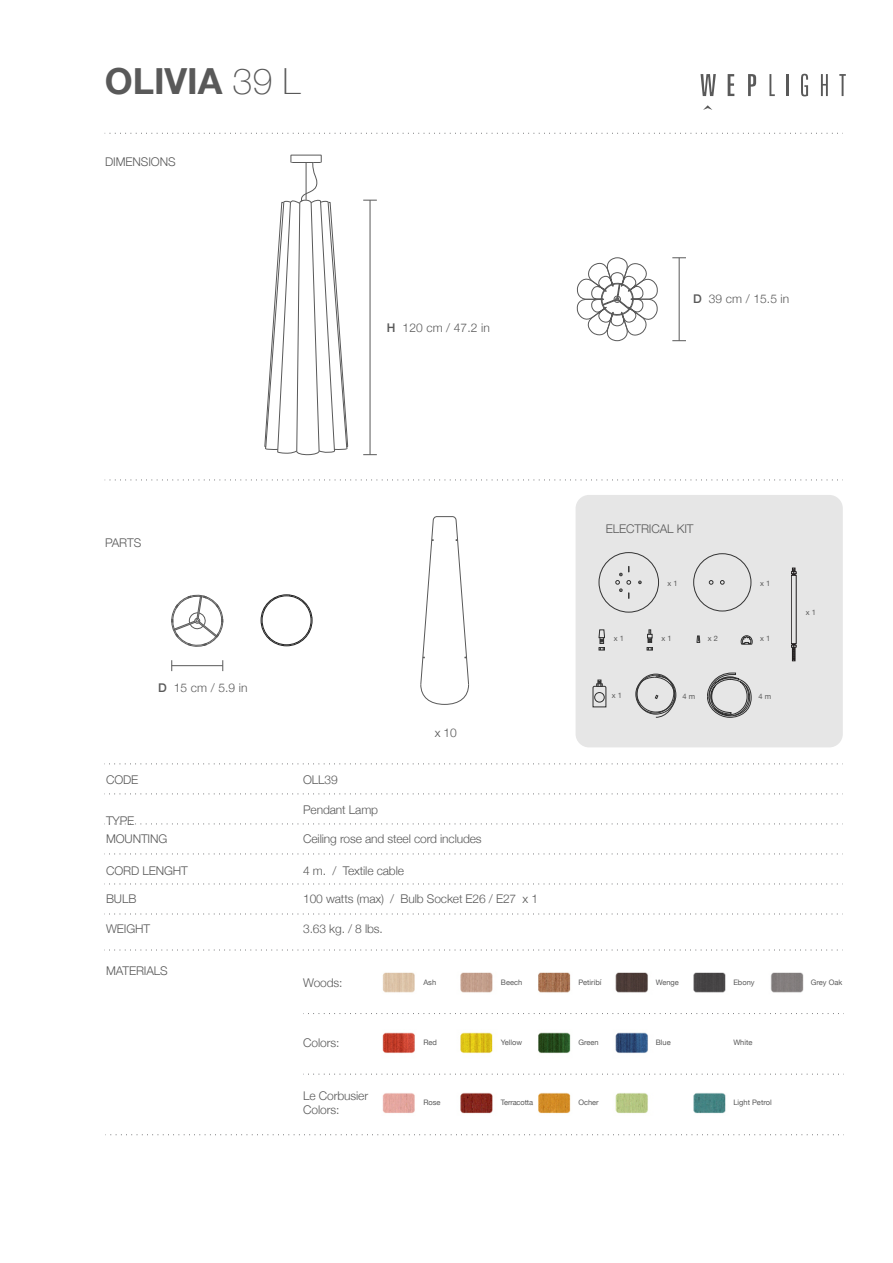
<style>
.page{position:relative;width:893px;height:1263px;background:#fff}
.page>*{position:absolute;margin:0;border:0;box-sizing:border-box;transform-origin:0 0}
.t1{font:700 36px "Helvetica Neue";color:#595959}
.t2{font:300 12px/13.5px "Helvetica Neue";letter-spacing:-.01em;color:#595959}
.t3{font:300 12px "Helvetica Neue";color:#565656}
.t4{font:7.5px "Helvetica Neue";color:#595959}
.t5{font:7.5px "Helvetica Neue";letter-spacing:-.02em;color:#595959}
.s1{font-weight:100}
.s2{font-weight:500}
</style>
<div class="page">
<svg style="left:420px;top:516px;width:49px;height:189px"></svg>
<svg style="left:363px;top:200px;width:14px;height:1px"></svg>
<svg style="left:363px;top:454px;width:14px;height:1px"></svg>
<hr style="left:370px;top:200px;width:1px;height:255px;background:#595959">
<svg style="left:672px;top:257px;width:14px;height:1px"></svg>
<svg style="left:672px;top:340px;width:14px;height:1px"></svg>
<hr style="left:679px;top:258px;width:1px;height:83px;background:#595959">
<svg style="left:576px;top:258px;width:82px;height:83px"></svg>
<svg style="left:105px;top:133px;width:738px;height:1px"></svg>
<svg style="left:109px;top:480px;width:734px;height:1px"></svg>
<svg style="left:104px;top:793px;width:739px;height:1px"></svg>
<svg style="left:104px;top:823px;width:739px;height:1px"></svg>
<svg style="left:104px;top:853px;width:739px;height:1px"></svg>
<svg style="left:104px;top:883px;width:739px;height:1px"></svg>
<svg style="left:104px;top:913px;width:739px;height:1px"></svg>
<svg style="left:104px;top:763px;width:739px;height:1px"></svg>
<svg style="left:265px;top:155px;width:83px;height:300px"></svg>
<div style="left:262px;top:596px;width:49px;height:49px;border:1px solid #202020;border-radius:50%"></div>
<div style="left:261px;top:595px;width:51px;height:51px;border:1px solid #202020;border-radius:50%"></div>
<svg style="left:171px;top:594px;width:53px;height:53px"></svg>
<hr style="left:172px;top:665px;width:51px;height:1px;background:#595959">
<div style="left:576px;top:495px;width:267px;height:252px;background:#e6e6e6;border-radius:14px"></div>
<svg style="left:697px;top:635px;width:3px;height:8px"></svg>
<svg style="left:599px;top:630px;width:6px;height:20px"></svg>
<svg style="left:647px;top:630px;width:6px;height:20px"></svg>
<svg style="left:741px;top:635px;width:11px;height:9px"></svg>
<div style="left:599px;top:552px;width:60px;height:60px;border:1px solid #333;border-radius:50%"></div>
<svg style="left:615px;top:566px;width:16px;height:33px"></svg>
<div style="left:693px;top:553px;width:58px;height:58px;border:1px solid #333;border-radius:50%"></div>
<svg style="left:720px;top:580px;width:4px;height:4px"></svg>
<svg style="left:709px;top:580px;width:4px;height:4px"></svg>
<div style="left:792px;top:568px;width:3px;height:93px;border:1px solid #231f20"></div>
<svg style="left:791px;top:569px;width:5px;height:91px"></svg>
<svg style="left:791px;top:575px;width:5px;height:69px"></svg>
<svg style="left:635px;top:674px;width:41px;height:44px"></svg>
<svg style="left:707px;top:673px;width:44px;height:44px"></svg>
<svg style="left:593px;top:680px;width:13px;height:27px"></svg>
<svg style="left:701px;top:74px;width:15px;height:22px"></svg>
<svg style="left:728px;top:74px;width:6px;height:22px"></svg>
<svg style="left:748px;top:74px;width:8px;height:22px"></svg>
<svg style="left:769px;top:74px;width:6px;height:22px"></svg>
<hr style="left:786px;top:74px;width:2px;height:22px;background:#595959">
<svg style="left:801px;top:74px;width:7px;height:22px"></svg>
<svg style="left:821px;top:74px;width:7px;height:22px"></svg>
<svg style="left:839px;top:74px;width:7px;height:22px"></svg>
<svg style="left:703px;top:105px;width:9px;height:5px"></svg>
<svg style="left:104px;top:950px;width:739px;height:1px"></svg>
<img style="left:381px;top:972px;width:432px;height:142px">
<svg style="left:303px;top:1013px;width:541px;height:1px"></svg>
<svg style="left:303px;top:1074px;width:541px;height:1px"></svg>
<svg style="left:110px;top:1134px;width:734px;height:1px"></svg>
<h1 class="t1" style="left:105px;top:53px;width:197px">OLIVIA <span class="s1">39 L</span></h1>
<p class="t2" style="left:105px;top:154px;width:72px">DIMENSIONS</p>
<p class="t2" style="left:387px;top:320px;width:105px"><span class="s2">H</span> 120 cm / 47.2 in</p>
<p class="t2" style="left:693px;top:291px;width:98px"><span class="s2">D</span> 39 cm / 15.5 in</p>
<p class="t2" style="left:105px;top:535px;width:38px">PARTS</p>
<p class="t2" style="left:158px;top:680px;width:91px"><span class="s2">D</span> 15 cm / 5.9 in</p>
<p class="t2" style="left:106px;top:772px;width:34px">CODE</p>
<p class="t2" style="left:303px;top:772px;width:36px">OLL39</p>
<p class="t2" style="left:106px;top:813px;width:30px">TYPE</p>
<p class="t2" style="left:303px;top:802px;width:76px">Pendant Lamp</p>
<p class="t3" style="left:435px;top:723px;width:24px">x 10</p>
<p class="t2" style="left:106px;top:831px;width:63px">MOUNTING</p>
<p class="t2" style="left:303px;top:831px;width:180px">Ceiling rose and steel cord includes</p>
<p class="t2" style="left:106px;top:863px;width:83px">CORD LENGHT</p>
<p class="t2" style="left:303px;top:863px;width:102px">4 m. / Textile cable</p>
<p class="t2" style="left:106px;top:891px;width:32px">BULB</p>
<p class="t2" style="left:303px;top:891px;width:236px">100 watts (max) / Bulb Socket E26 / E27 x 1</p>
<p class="t2" style="left:106px;top:921px;width:46px">WEIGHT</p>
<p class="t2" style="left:106px;top:963px;width:63px">MATERIALS</p>
<p class="t2" style="left:303px;top:921px;width:81px">3.63 kg. / 8 lbs.</p>
<p class="t2" style="left:303px;top:975px;width:41px">Woods:</p>
<p class="t2" style="left:303px;top:1035px;width:38px">Colors:</p>
<p class="t4" style="left:423px;top:977px;width:14px">Ash</p>
<p class="t4" style="left:423px;top:1037px;width:15px">Red</p>
<p class="t4" style="left:501px;top:977px;width:23px">Beech</p>
<p class="t4" style="left:501px;top:1037px;width:23px">Yellow</p>
<p class="t2" style="left:606px;top:521px;width:89px">ELECTRICAL KIT</p>
<p class="t4" style="left:668px;top:578px;width:12px">x 1</p>
<p class="t4" style="left:760px;top:578px;width:12px">x 1</p>
<p class="t4" style="left:614px;top:633px;width:12px">x 1</p>
<p class="t4" style="left:662px;top:633px;width:12px">x 1</p>
<p class="t4" style="left:708px;top:633px;width:12px">x 2</p>
<p class="t4" style="left:760px;top:633px;width:12px">x 1</p>
<p class="t4" style="left:612px;top:690px;width:12px">x 1</p>
<p class="t4" style="left:683px;top:690px;width:14px">4 m</p>
<p class="t4" style="left:758px;top:690px;width:14px">4 m</p>
<p class="t4" style="left:806px;top:607px;width:12px">x 1</p>
<p class="t4" style="left:578px;top:977px;width:25px">Petiribí</p>
<p class="t4" style="left:578px;top:1037px;width:22px">Green</p>
<p class="t4" style="left:656px;top:977px;width:25px">Wenge</p>
<p class="t4" style="left:733px;top:977px;width:23px">Ebony</p>
<p class="t4" style="left:811px;top:977px;width:33px">Grey Oak</p>
<p class="t4" style="left:656px;top:1037px;width:17px">Blue</p>
<p class="t4" style="left:733px;top:1037px;width:21px">White</p>
<p class="t2" style="left:303px;top:1088px;width:66px">Le Corbusier<br>Colors:</p>
<p class="t4" style="left:423px;top:1097px;width:19px">Rose</p>
<p class="t5" style="left:501px;top:1097px;width:34px">Terracotta</p>
<p class="t4" style="left:578px;top:1097px;width:22px">Ocher</p>
<p class="t4" style="left:733px;top:1097px;width:40px">Light Petrol</p>
</div>
